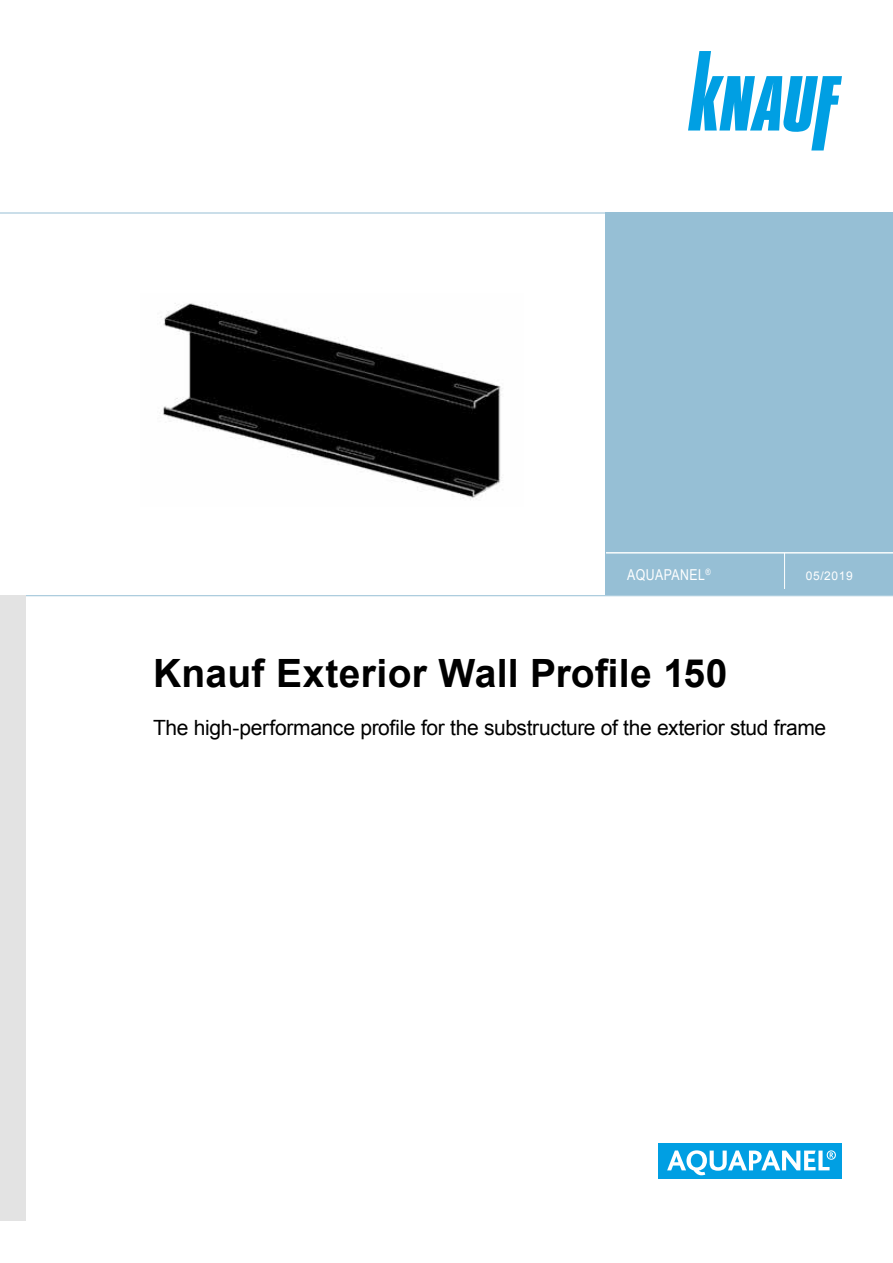
<style>
.page{position:relative;width:893px;height:1263px;background:#fff}
.page>*{position:absolute;margin:0;border:0;box-sizing:border-box;transform-origin:0 0}
.t1{font:700 39px "Arial";letter-spacing:.005em;color:#000}
.t2{font:21px "Arial";letter-spacing:-.02em;color:#000}
.t3{font:15px "Arial Narrow";letter-spacing:.03em;color:#fff}
.t4{font:12px "Arial";letter-spacing:.05em;color:#fff}
</style>
<div class="page">
<svg style="left:688px;top:51px;width:154px;height:99px"></svg>
<div style="left:606px;top:213px;width:287px;height:382px;background:#96bfd5"></div>
<hr style="left:606px;top:552px;width:287px;height:1px;background:#fff">
<hr style="left:784px;top:553px;width:1px;height:36px;background:#fff">
<hr style="left:0;top:213px;width:893px;height:1px;background:#96bfd5">
<hr style="left:0;top:595px;width:893px;height:1px;background:#96bfd5">
<div style="left:658px;top:1143px;width:184px;height:35px;background:#009fe3"></div>
<svg style="left:667px;top:1150px;width:169px;height:25px"></svg>
<div style="left:0;top:595px;width:26px;height:625px;background:#e3e3e3"></div>
<img style="left:163px;top:303px;width:338px;height:197px">
<p class="t3" style="left:627px;top:563px;width:85px">AQUAPANEL<sup>®</sup></p>
<p class="t4" style="left:806px;top:568px;width:48px">05/2019</p>
<h1 class="t1" style="left:153px;top:647px;width:576px">Knauf Exterior Wall Profile 150</h1>
<p class="t2" style="left:153px;top:713px;width:675px">The high-performance profile for the substructure of the exterior stud frame</p>
</div>
